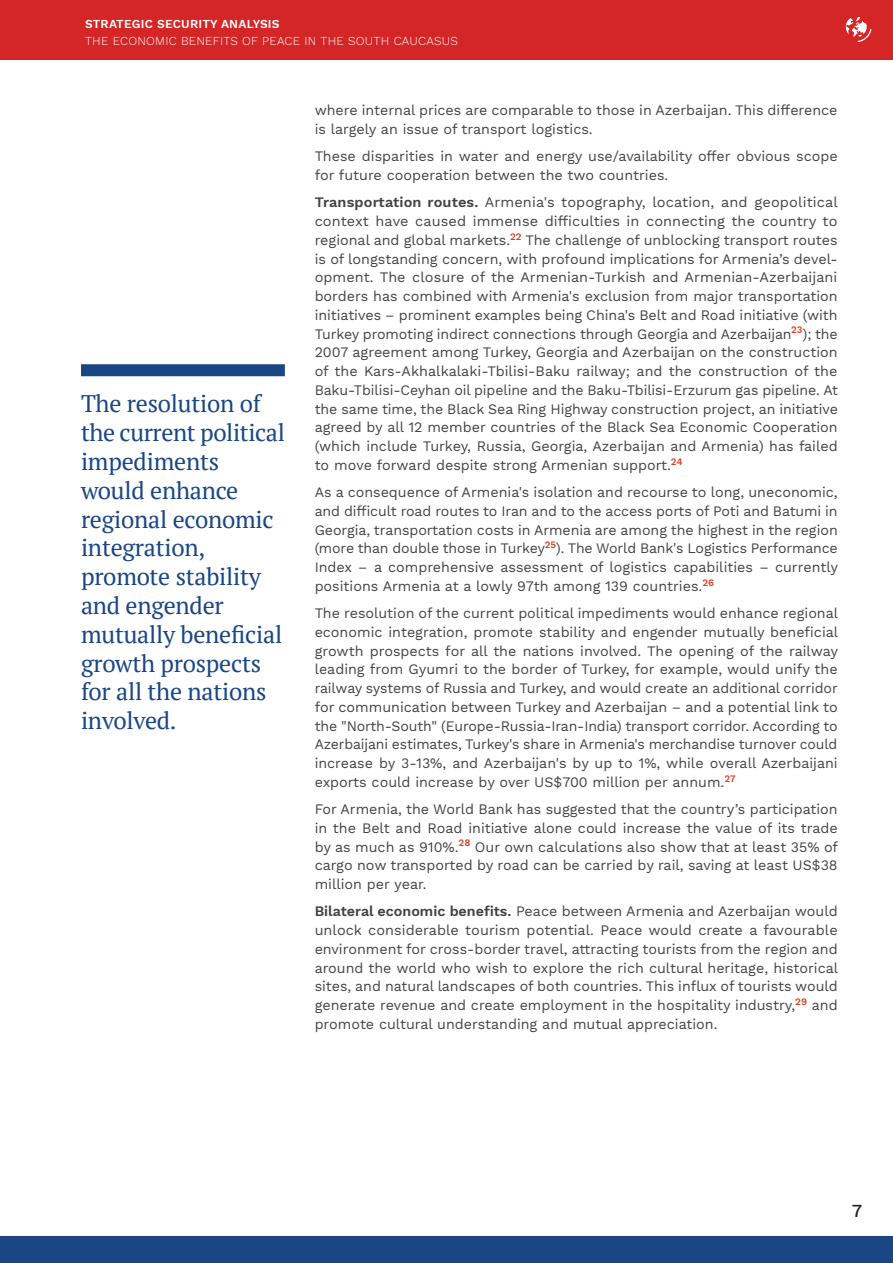
<style>
.page{position:relative;width:893px;height:1263px;background:#fff}
.page>*{position:absolute;margin:0;border:0;box-sizing:border-box;transform-origin:0 0}
.Quotes{font:24px/28.8px "PT Serif";letter-spacing:-.01em;color:#1a4686}
.t1{font:500 18px "Work Sans";color:#1c1c1b}
.BODY_COPY{font:14.25px/18.8px "Work Sans";color:#434242;text-align:justify}
.t2{font:300 12px "Work Sans";letter-spacing:.02em;color:#fff}
.t3{font:600 12px "Work Sans";letter-spacing:.02em;color:#fff}
.s1{font-weight:600}
</style>
<div class="page">
<div style="left:0;top:0;width:893px;height:60px;background:#d52627"></div>
<div style="left:0;top:1236px;width:893px;height:27px;background:#1a4686"></div>
<svg style="left:846px;top:17px;width:25px;height:25px"></svg>
<div style="left:81px;top:364px;width:204px;height:12px;background:#1a4686"></div>
<p class="t3" style="left:85px;top:17px;width:196px">STRATEGIC SECURITY ANALYSIS</p>
<p class="t2" style="left:85px;top:34px;width:374px">THE ECONOMIC BENEFITS OF PEACE IN THE SOUTH CAUCASUS</p>
<p class="Quotes" style="left:81px;top:389px;width:205px">The resolution of the current political impediments would enhance regional economic integration, promote stability and engender mutually beneficial growth prospects for all the nations involved.</p>
<p class="BODY_COPY" style="left:315px;top:102px;width:524px">where internal prices are comparable to those in Azerbaijan. This difference is largely an issue of transport logistics.</p>
<p class="BODY_COPY" style="left:315px;top:148px;width:525px">These disparities in water and energy use/availability offer obvious scope for future cooperation between the two countries.</p>
<p class="BODY_COPY" style="left:315px;top:194px;width:525px"><span class="s1">Transportation routes.</span> Armenia's topography, location, and geopolitical context have caused immense difficulties in connecting the country to regional and global markets.<sup>22</sup> The challenge of unblocking transport routes is of longstanding concern, with profound implications for Armenia’s devel&shy;opment. The closure of the Armenian-Turkish and Armenian-Azerbaijani borders has combined with Armenia's exclusion from major transportation initiatives – prominent examples being China's Belt and Road initiative (with Turkey promoting indirect connections through Georgia and Azerbaijan<sup>23</sup>); the 2007 agreement among Turkey, Georgia and Azerbaijan on the construction of the Kars-Akhalkalaki-Tbilisi-Baku railway; and the construction of the Baku-Tbilisi-Ceyhan oil pipeline and the Baku-Tbilisi-Erzurum gas pipeline. At the same time, the Black Sea Ring Highway construction project, an initiative agreed by all 12 member countries of the Black Sea Economic Cooperation (which include Turkey, Russia, Georgia, Azerbaijan and Armenia) has failed to move forward despite strong Armenian support.<sup>24</sup></p>
<p class="BODY_COPY" style="left:315px;top:483px;width:525px">As a consequence of Armenia's isolation and recourse to long, uneconomic, and difficult road routes to Iran and to the access ports of Poti and Batumi in Georgia, transportation costs in Armenia are among the highest in the region (more than double those in Turkey<sup>25</sup>). The World Bank's Logistics Performance Index – a comprehensive assessment of logistics capabilities – currently positions Armenia at a lowly 97th among 139 countries.<sup>26</sup></p>
<p class="BODY_COPY" style="left:315px;top:604px;width:525px">The resolution of the current political impediments would enhance regional economic integration, promote stability and engender mutually beneficial growth prospects for all the nations involved. The opening of the railway leading from Gyumri to the border of Turkey, for example, would unify the railway systems of Russia and Turkey, and would create an additional corridor for communication between Turkey and Azerbaijan – and a potential link to the "North-South" (Europe-Russia-Iran-India) transport corridor. According to Azerbaijani estimates, Turkey's share in Armenia's merchandise turnover could increase by 3-13%, and Azerbaijan's by up to 1%, while overall Azerbaijani exports could increase by over US$700 million per annum.<sup>27</sup></p>
<p class="BODY_COPY" style="left:315px;top:800px;width:525px">For Armenia, the World Bank has suggested that the country’s participation in the Belt and Road initiative alone could increase the value of its trade by as much as 910%.<sup>28</sup> Our own calculations also show that at least 35% of cargo now transported by road can be carried by rail, saving at least US$38 million per year.</p>
<p class="BODY_COPY" style="left:315px;top:903px;width:525px"><span class="s1">Bilateral economic benefits.</span> Peace between Armenia and Azerbaijan would unlock considerable tourism potential. Peace would create a favourable environment for cross-border travel, attracting tourists from the region and around the world who wish to explore the rich cultural heritage, historical sites, and natural landscapes of both countries. This influx of tourists would generate revenue and create employment in the hospitality industry,<sup>29</sup> and promote cultural understanding and mutual appreciation.</p>
<p class="t1" style="left:852px;top:1201px;width:12px">7</p>
</div>
